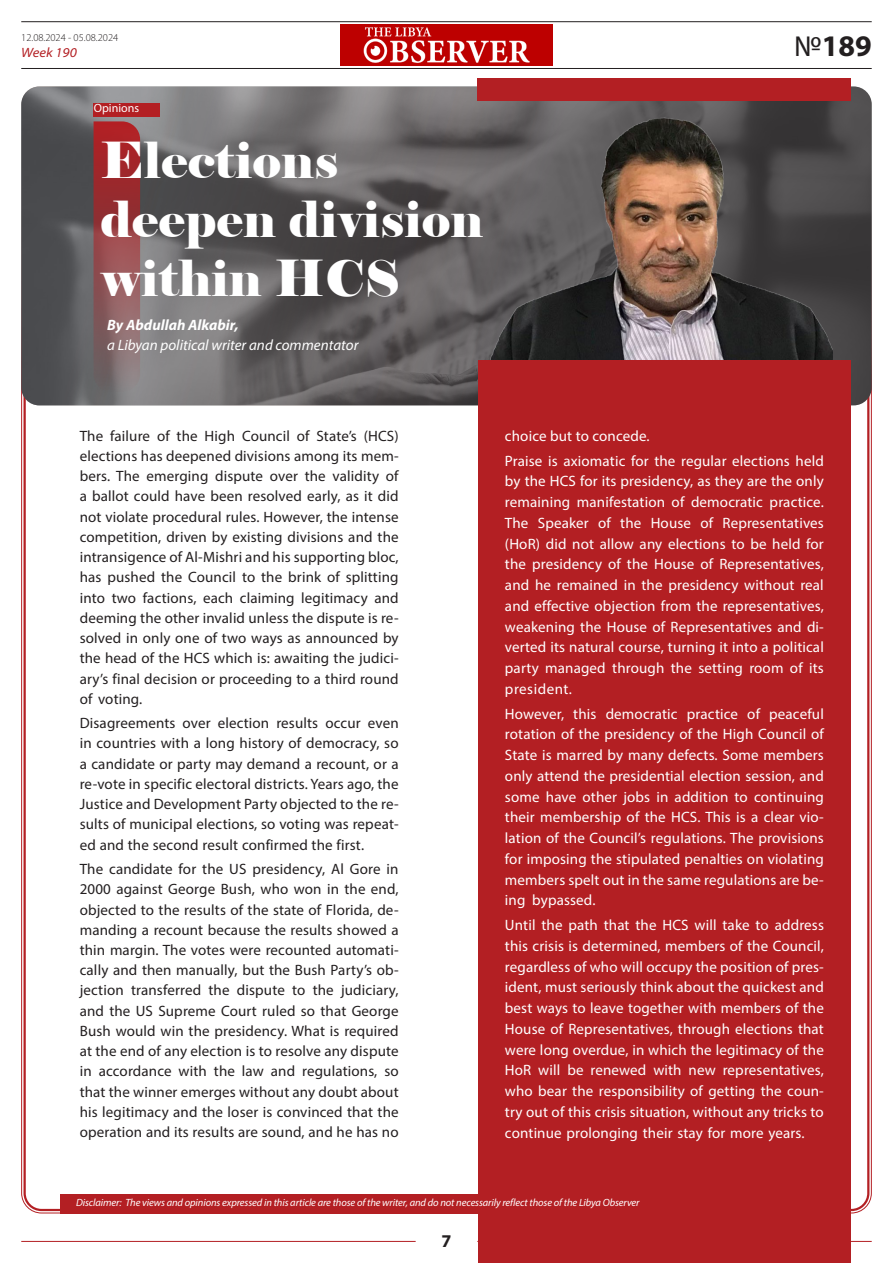
<style>
.page{position:relative;width:893px;height:1263px;background:#fff}
.page>*{position:absolute;margin:0;border:0;box-sizing:border-box;transform-origin:0 0}
.العنوان_01{font:49.5px/59.4px "Elephant";letter-spacing:.01em;color:#fff}
.t1{font:700 30px "Myriad Pro";color:#231f20}
.t2{font:700 18px "Myriad Pro";color:#231f20}
.النص_01{font:15px/20.2px "Myriad Pro";letter-spacing:.01em;color:#231f20;text-align:justify}
.النص_01-2{font:15px/20.7px "Myriad Pro";letter-spacing:.01em;color:#fff;text-align:justify}
.النص_01-3{font:italic 15px "Myriad Pro";color:#fff}
.النص_01-4{font:italic 700 15px "Myriad Pro";color:#fff}
.t3{font:italic 13.5px "Myriad Variable Concept";color:#b31f23}
.النص_01-5{font:12px "Myriad Pro";color:#fff}
.النص_01-6{font:italic 10.5px "Myriad Pro";letter-spacing:-.01em;color:#fff}
.t4{font:10.5px "Myriad Variable Concept";color:#231f20}
.s1{font-weight:400}
</style>
<div class="page">
<hr style="left:21px;top:1241px;width:395px;height:1px;background:#b31f23">
<hr style="left:21px;top:68px;width:851px;height:1px;background:#231f20">
<hr style="left:477px;top:1241px;width:395px;height:1px;background:#b31f23">
<img style="left:340px;top:25px;width:213px;height:40px">
<hr style="left:21px;top:21px;width:851px;height:1px;background:#231f20">
<div style="left:61px;top:1194px;width:595px;height:19px;background:#b31f23"></div>
<img style="left:21px;top:86px;width:851px;height:319px">
<img style="left:465px;top:86px;width:368px;height:301px">
<div style="left:478px;top:360px;width:372px;height:903px;background:#b31f23"></div>
<svg style="left:94px;top:121px;width:46px;height:271px;background:#944b4e"></svg>
<div style="left:94px;top:103px;width:66px;height:13px;background:#b31f23"></div>
<div style="left:477px;top:78px;width:373px;height:22px;background:#b31f23"></div>
<p class="t4" style="left:21px;top:31px;width:99px">12.08.2024 - 05.08.2024</p>
<p class="t3" style="left:21px;top:45px;width:57px">Week 190</p>
<p class="النص_01-5" style="left:94px;top:100px;width:47px">Opinions</p>
<p class="العنوان_01" style="left:101px;top:131px;width:239px">Elections</p>
<p class="العنوان_01" style="left:101px;top:191px;width:384px">deepen division within HCS</p>
<p class="النص_01-4" style="left:107px;top:315px;width:133px">By Abdullah Alkabir,</p>
<p class="النص_01-3" style="left:107px;top:335px;width:253px">a Libyan political writer and commentator</p>
<h2 class="t1" style="left:794px;top:27px;width:79px"><span class="s1">№</span>189</h2>
<p class="النص_01" style="left:80px;top:425px;width:320px">The failure of the High Council of State’s (HCS) elections has deepened divisions among its mem&shy;bers. The emerging dispute over the validity of a ballot could have been resolved early, as it did not violate procedural rules. However, the intense competition, driven by existing divisions and the intransigence of Al-Mishri and his supporting bloc, has pushed the Council to the brink of splitting into two factions, each claiming legitimacy and deeming the other invalid unless the dispute is re&shy;solved in only one of two ways as announced by the head of the HCS which is: awaiting the judici&shy;ary’s final decision or proceeding to a third round of voting.</p>
<p class="النص_01" style="left:80px;top:713px;width:320px">Disagreements over election results occur even in countries with a long history of democracy, so a candidate or party may demand a recount, or a re-vote in specific electoral districts. Years ago, the Justice and Development Party objected to the re&shy;sults of municipal elections, so voting was repeat&shy;ed and the second result confirmed the first.</p>
<p class="النص_01" style="left:80px;top:859px;width:320px">The candidate for the US presidency, Al Gore in 2000 against George Bush, who won in the end, objected to the results of the state of Florida, de&shy;manding a recount because the results showed a thin margin. The votes were recounted automati&shy;cally and then manually, but the Bush Party’s ob&shy;jection transferred the dispute to the judiciary, and the US Supreme Court ruled so that George Bush would win the presidency. What is required at the end of any election is to resolve any dispute in accordance with the law and regulations, so that the winner emerges without any doubt about his legitimacy and the loser is convinced that the operation and its results are sound, and he has no</p>
<p class="النص_01-2" style="left:505px;top:425px;width:146px">choice but to concede.</p>
<p class="النص_01-2" style="left:505px;top:450px;width:320px">Praise is axiomatic for the regular elections held by the HCS for its presidency, as they are the only remaining manifestation of democratic practice.<br>The Speaker of the House of Representatives (HoR) did not allow any elections to be held for the presidency of the House of Representatives, and he remained in the presidency without real and effective objection from the representatives, weakening the House of Representatives and di&shy;verted its natural course, turning it into a political party managed through the setting room of its president.</p>
<p class="النص_01-2" style="left:505px;top:703px;width:320px">However, this democratic practice of peaceful rotation of the presidency of the High Council of State is marred by many defects. Some members only attend the presidential election session, and some have other jobs in addition to continuing their membership of the HCS. This is a clear vio&shy;lation of the Council’s regulations. The provisions for imposing the stipulated penalties on violating members spelt out in the same regulations are be&shy;ing bypassed.</p>
<p class="النص_01-2" style="left:505px;top:915px;width:320px">Until the path that the HCS will take to address this crisis is determined, members of the Council, regardless of who will occupy the position of pres&shy;ident, must seriously think about the quickest and best ways to leave together with members of the House of Representatives, through elections that were long overdue, in which the legitimacy of the HoR will be renewed with new representatives, who bear the responsibility of getting the coun&shy;try out of this crisis situation, without any tricks to continue prolonging their stay for more years.</p>
<p class="النص_01-6" style="left:76px;top:1196px;width:565px">Disclaimer: The views and opinions expressed in this article are those of the writer, and do not necessarily reflect those of the Libya Observer</p>
<p class="t2" style="left:441px;top:1229px;width:11px">7</p>
</div>
